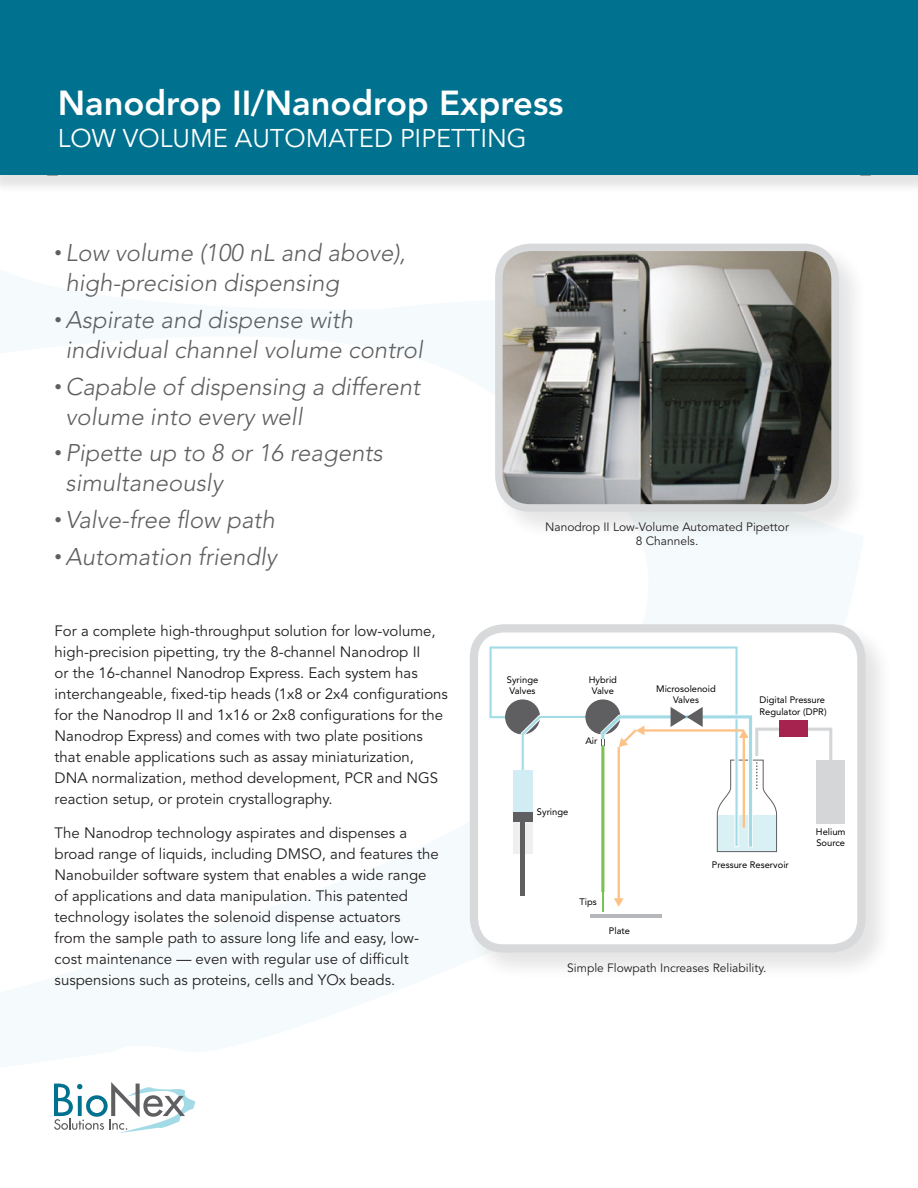
<style>
.page{position:relative;width:918px;height:1188px;background:#fff}
.page>*{position:absolute;margin:0;border:0;box-sizing:border-box;transform-origin:0 0}
.t1{font:800 34.5px "Avenir LT Std";color:#fff}
.t2{font:25.5px "Avenir LT Std";color:#fff}
.t3{font:italic 300 24px/30px "Avenir LT Std";color:#5f5f62}
.t4{font:15px/21px "Avenir LT Std";color:#231f20}
.t5{font:12px/14.4px "Avenir LT Std";color:#231f20;text-align:center}
.t6{font:9.3px/11.2px "Avenir LT Std";color:#000}
.s1{font-style:normal;font-size:15px}
</style>
<div class="page">
<div style="left:0;top:0;width:918px;height:194px;background:#231f20;opacity:.12"></div>
<div style="left:0;top:0;width:918px;height:175px;background:#00718e"></div>
<svg style="left:54px;top:1082px;width:141px;height:51px"></svg>
<div style="left:468px;top:622px;width:426px;height:359px;background:#231f20;opacity:.12"></div>
<div style="left:474px;top:628px;width:387px;height:320px;background:#fff;border-radius:30px"></div>
<svg style="left:489px;top:646px;width:249px;height:201px"></svg>
<div style="left:505px;top:699px;width:35px;height:35px;background:#5f5f62;border-radius:50%"></div>
<hr style="left:590px;top:914px;width:71px;height:4px;background:#b6b7bb">
<svg style="left:520px;top:715px;width:68px;height:58px"></svg>
<div style="left:817px;top:760px;width:28px;height:63px;background:#d5d6d8"></div>
<hr style="left:618px;top:747px;width:2px;height:153px;background:#fcc287">
<svg style="left:614px;top:898px;width:10px;height:9px"></svg>
<hr style="left:601px;top:745px;width:3px;height:147px;background:#7bc253">
<svg style="left:602px;top:892px;width:2px;height:19px"></svg>
<div style="left:585px;top:699px;width:35px;height:35px;background:#5f5f62;border-radius:50%"></div>
<div style="left:513px;top:770px;width:19px;height:42px;background:#d1ecf2"></div>
<div style="left:513px;top:822px;width:19px;height:32px;background:#efeff0"></div>
<div style="left:513px;top:812px;width:19px;height:10px;background:#5f5f62"></div>
<div style="left:520px;top:818px;width:5px;height:77px;background:#5f5f62"></div>
<svg style="left:601px;top:707px;width:231px;height:145px"></svg>
<div style="left:470px;top:624px;width:396px;height:329px;border:8px solid #d8d9db;border-radius:30px"></div>
<div style="left:493px;top:242px;width:375px;height:298px;background:#231f20;opacity:.12"></div>
<img style="left:499px;top:247px;width:333px;height:261px">
<div style="left:495px;top:244px;width:344px;height:268px;border:8px solid #d8d9db;border-radius:31px"></div>
<h1 class="t1" style="left:58px;top:83px;width:507px">Nanodrop II/Nanodrop Express</h1>
<h2 class="t2" style="left:58px;top:123px;width:471px">Low Volume Automated Pipetting</h2>
<h3 class="t3" style="left:65px;top:238px;width:342px;text-indent:-11px"><span class="s1">•</span> Low volume (100 nL and above), high-precision dispensing</h3>
<h3 class="t3" style="left:65px;top:305px;width:359px;text-indent:-11px"><span class="s1">•</span> Aspirate and dispense with individual channel volume control</h3>
<h3 class="t3" style="left:65px;top:372px;width:356px;text-indent:-11px"><span class="s1">•</span> Capable of dispensing a different volume into every well</h3>
<h3 class="t3" style="left:65px;top:439px;width:319px;text-indent:-11px"><span class="s1">•</span> Pipette up to 8 or 16 reagents simultaneously</h3>
<h3 class="t3" style="left:55px;top:505px;width:222px"><span class="s1">•</span> Valve-free flow path</h3>
<h3 class="t3" style="left:55px;top:542px;width:224px"><span class="s1">•</span> Automation friendly</h3>
<p class="t4" style="left:55px;top:620px;width:395px">For a complete high-throughput solution for low-volume, high-precision pipetting, try the 8-channel Nanodrop II<br>or the 16-channel N anodrop Express. Each system has interchangeable, fixed-tip heads (1x8 or 2x4 configurations for the Nanodrop II and 1x16 or 2x8 configurations for the N anodrop Express) and comes with two plate positions that enable applications such as assay miniaturization, DNA normalization, method development, PCR and NGS reaction setup, or protein crystallography.</p>
<p class="t4" style="left:55px;top:823px;width:386px">The N anodrop technology aspirates and dispenses a broad range of liquids, including DM SO, and features the Nanobuilder software system that enables a wide range of applications and data manipulation. This patented technology isolates the solenoid dispense actuators<br>from the sample path to assure long life and easy, low&shy;cost maintenance — even with regular use of difficult suspensions such as proteins, cells and YOx beads.</p>
<p class="t5" style="left:545px;top:520px;width:245px">N anodrop II Low-Volume Automated Pipettor<br>8 Channels.</p>
<p class="t6" style="left:507px;top:674px;width:33px">Syringe<br>Valves</p>
<p class="t6" style="left:589px;top:674px;width:30px;text-align:center">Hybrid<br>Valve</p>
<p class="t6" style="left:656px;top:683px;width:61px;text-align:center">Microsolenoid<br>Valves</p>
<p class="t6" style="left:585px;top:736px;width:14px">Air</p>
<p class="t6" style="left:537px;top:806px;width:33px">Syringe</p>
<p class="t6" style="left:760px;top:695px;width:69px">Digital Pressure<br>Regulator (DPR)</p>
<p class="t6" style="left:816px;top:826px;width:31px">Helium<br>Source</p>
<p class="t6" style="left:580px;top:896px;width:19px">Tips</p>
<p class="t6" style="left:609px;top:925px;width:23px">Plate</p>
<p class="t6" style="left:712px;top:859px;width:79px">Pressure Reservoir</p>
<p class="t5" style="left:567px;top:961px;width:201px">Simple Flowpath I ncreases Reliability.</p>
</div>
